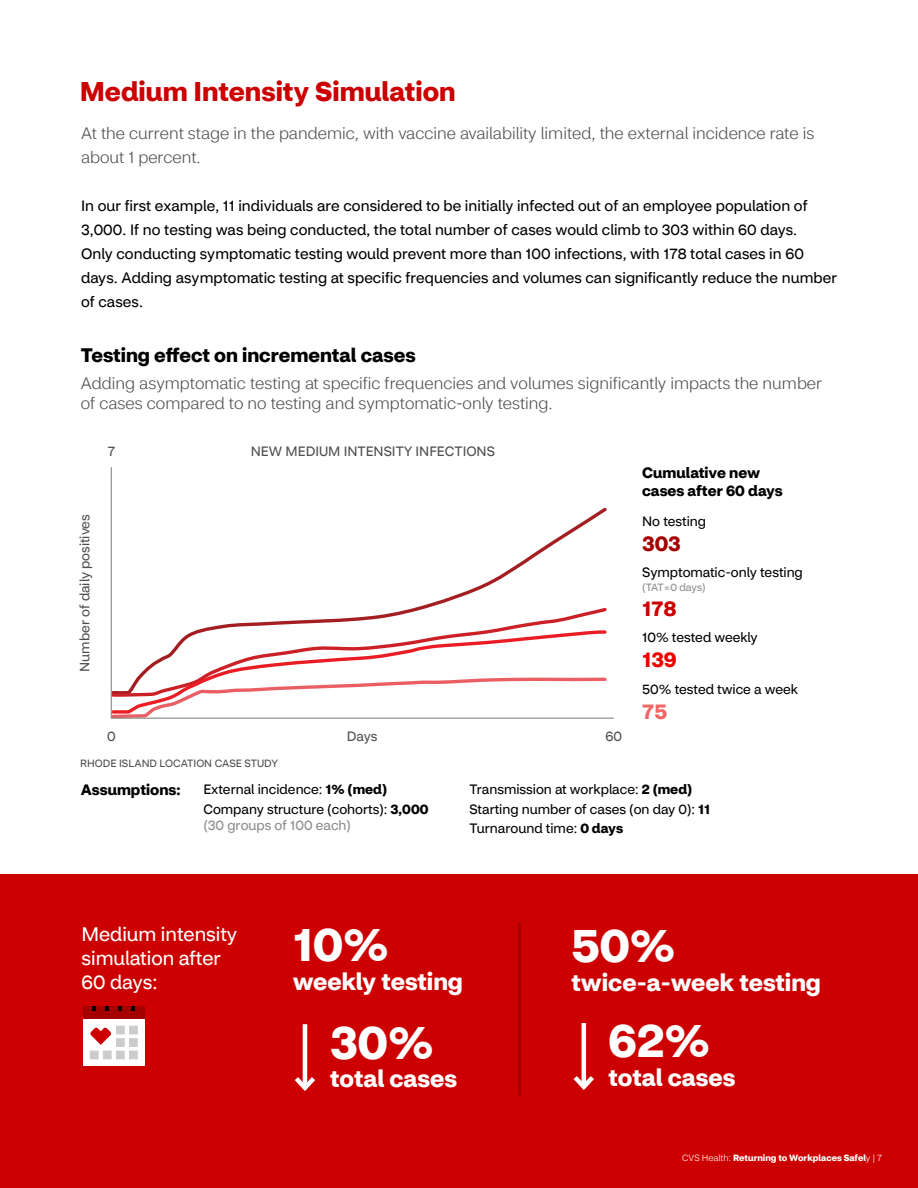
<style>
.page{position:relative;width:918px;height:1188px;background:#fff}
.page>*{position:absolute;margin:0;border:0;box-sizing:border-box;transform-origin:0 0}
.t1{font:700 46.5px "CVS Health Sans";color:#fff}
.t2{font:700 27px "CVS Health Sans";color:#c00}
.t3{font:700 24px "CVS Health Sans";color:#fff}
.t4{font:700 21px "CVS Health Sans";color:#a50000}
.t5{font:700 21px "CVS Health Sans";color:#c00}
.t6{font:700 21px "CVS Health Sans";color:#eb0000}
.t7{font:700 21px "CVS Health Sans";color:#f36666}
.t8{font:19.5px/24px "CVS Health Sans";color:#fff}
.t9{font:700 19.5px "CVS Health Sans";color:#000}
.t10{font:300 16.5px/24px "CVS Health Sans";color:#505050}
.t11{font:15px/24px "CVS Health Sans";letter-spacing:.005em;color:#000}
.t12{font:700 15px/18px "CVS Health Sans";color:#000}
.t13{font:13.5px/19.5px "CVS Health Sans";color:#000}
.t14{font:13.5px "CVS Health Sans";color:#505050}
.t15{font:13.5px "CVS Health Sans";color:#8c8c8c}
.t16{font:10.5px "CVS Health Sans";color:#505050}
.t17{font:10.5px "CVS Health Sans";letter-spacing:-.04em;color:#8c8c8c}
.t18{font:700 9px "CVS Health Sans";color:#fff}
.s1{font-weight:700}
.s2{font-weight:300}
</style>
<div class="page">
<svg style="left:110px;top:467px;width:504px;height:252px"></svg>
<div style="left:0;top:875px;width:918px;height:313px;background:#c00"></div>
<hr style="left:303px;top:1024px;width:4px;height:64px;background:#fff">
<svg style="left:294px;top:1072px;width:21px;height:19px"></svg>
<hr style="left:582px;top:1023px;width:4px;height:64px;background:#fff">
<svg style="left:573px;top:1071px;width:21px;height:19px"></svg>
<hr style="left:518px;top:922px;width:3px;height:173px;background:#a50000">
<div style="left:83px;top:1006px;width:61px;height:60px;background:#fff"></div>
<div style="left:83px;top:1006px;width:61px;height:13px;background:#a50000"></div>
<svg style="left:90px;top:1026px;width:48px;height:33px"></svg>
<svg style="left:92px;top:1006px;width:4px;height:5px"></svg>
<svg style="left:106px;top:1006px;width:3px;height:5px"></svg>
<svg style="left:119px;top:1006px;width:3px;height:5px"></svg>
<svg style="left:132px;top:1006px;width:3px;height:5px"></svg>
<h2 class="t2" style="left:80px;top:74px;width:377px">Medium Intensity Simulation</h2>
<p class="t10" style="left:81px;top:121px;width:735px">At the current stage in the pandemic, with vaccine availability limited, the external incidence rate is about 1 percent.</p>
<p class="t11" style="left:81px;top:193px;width:758px">In our first example, 11 individuals are considered to be initially infected out of an employee population of 3,000. If no testing was being conducted, the total number of cases would climb to 303 within 60 days.<br>Only conducting symptomatic testing would prevent more than 100 infections, with 178 total cases in 60 days. Adding asymptomatic testing at specific frequencies and volumes can significantly reduce the number of cases.</p>
<h3 class="t9" style="left:81px;top:343px;width:336px">Testing effect on incremental cases</h3>
<p class="t10" style="left:81px;top:373px;width:743px;line-height:19.8px">Adding asymptomatic testing at specific frequencies and volumes significantly impacts the number of cases compared to no testing and symptomatic-only testing.</p>
<p class="t14" style="left:108px;top:443px;width:9px">7</p>
<p class="t14" style="left:77px;top:672px;width:159px;rotate:-90deg">Number of daily positives</p>
<p class="t14" style="left:251px;top:443px;width:246px">NEW MEDIUM INTENSITY INFECTIONS</p>
<p class="t14" style="left:347px;top:728px;width:32px">Days</p>
<p class="t14" style="left:107px;top:728px;width:10px">0</p>
<p class="t14" style="left:605px;top:728px;width:18px">60</p>
<p class="t16" style="left:80px;top:757px;width:200px">RHODE ISLAND LOCATION CASE STUDY</p>
<p class="t12" style="left:642px;top:464px;width:142px">Cumulative new cases after 60 days</p>
<p class="t13" style="left:642px;top:511px;width:65px">No testing</p>
<h3 class="t4" style="left:642px;top:530px;width:40px">303</h3>
<p class="t13" style="left:642px;top:563px;width:162px">Symptomatic-only testing</p>
<p class="t17" style="left:642px;top:581px;width:65px">(TAT=0 days)</p>
<h3 class="t5" style="left:642px;top:595px;width:36px">178</h3>
<p class="t13" style="left:642px;top:628px;width:117px">10% tested weekly</p>
<h3 class="t6" style="left:642px;top:647px;width:36px">139</h3>
<p class="t13" style="left:642px;top:679px;width:157px">50% tested twice a week</p>
<h3 class="t7" style="left:642px;top:698px;width:26px">75</h3>
<p class="t12" style="left:81px;top:781px;width:101px">Assumptions:</p>
<p class="t13" style="left:203px;top:780px;width:227px">External incidence: <span class="s1">1% (med)<br></span>Company structure (cohorts): <span class="s1">3,000</span></p>
<p class="t15" style="left:203px;top:817px;width:149px">(30 groups of 100 each)</p>
<p class="t13" style="left:469px;top:780px;width:242px">Transmission at workplace: <span class="s1">2 (med)<br></span>Starting number of cases (on day 0): <span class="s1">11<br></span>Turnaround time: <span class="s1">0 days</span></p>
<h3 class="t8" style="left:81px;top:922px;width:157px">Medium intensity simulation after<br>60 days:</h3>
<h1 class="t1" style="left:293px;top:915px;width:98px">10%</h1>
<h3 class="t3" style="left:293px;top:966px;width:172px">weekly testing</h3>
<h1 class="t1" style="left:330px;top:1013px;width:105px">30%</h1>
<h3 class="t3" style="left:330px;top:1064px;width:128px">total cases</h3>
<h1 class="t1" style="left:572px;top:916px;width:105px">50%</h1>
<h3 class="t3" style="left:572px;top:967px;width:251px">twice-a-week testing</h3>
<h1 class="t1" style="left:609px;top:1012px;width:103px">62%</h1>
<h3 class="t3" style="left:609px;top:1063px;width:128px">total cases</h3>
<p class="t18" style="left:682px;top:1152px;width:202px"><span class="s2">CVS Health:</span> Returning to Workplaces Safel<span class="s2">y | 7</span></p>
</div>
